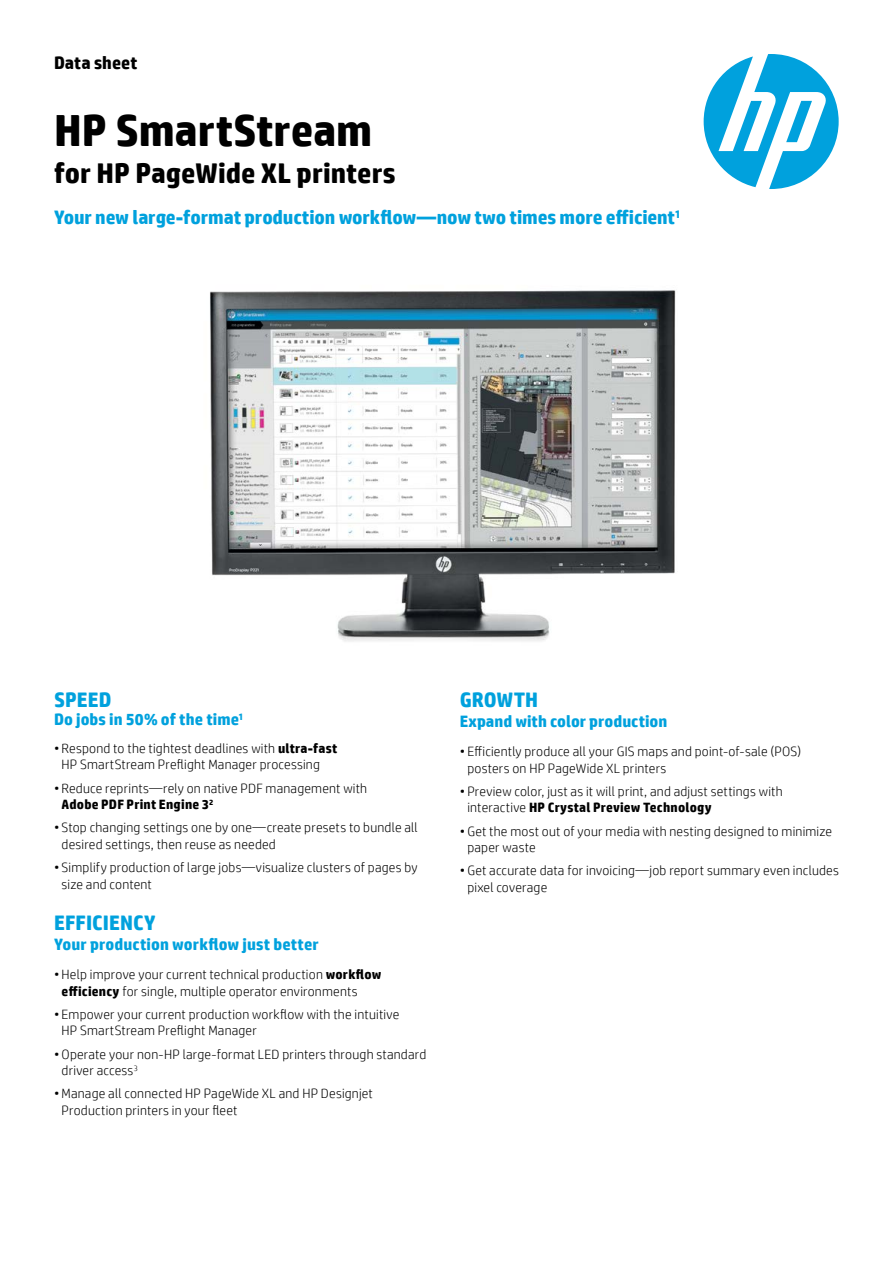
<style>
.page{position:relative;width:893px;height:1263px;background:#fff}
.page>*{position:absolute;margin:0;border:0;box-sizing:border-box;transform-origin:0 0}
.t1{font:700 45px "HP Simplified";color:#000}
.t2{font:700 28.5px "HP Simplified";color:#000}
.t3{font:700 21px "HP Simplified";letter-spacing:.005em;color:#00a1dd}
.t4{font:700 19.5px "HP Simplified";letter-spacing:-.01em;color:#00a1dd}
.t5{font:700 18px "HP Simplified";color:#000}
.t6{font:700 16.5px "HP Simplified";letter-spacing:.005em;color:#00a1dd}
.t7{font:300 13.5px/16.5px "HP Simplified";letter-spacing:.015em;color:#000}
.s1{font-weight:700}
</style>
<div class="page">
<img style="left:210px;top:290px;width:466px;height:352px">
<svg style="left:704px;top:54px;width:135px;height:135px"></svg>
<h3 class="t5" style="left:54px;top:51px;width:85px">Data sheet</h3>
<h1 class="t1" style="left:54px;top:101px;width:320px">HP SmartStream</h1>
<h2 class="t2" style="left:54px;top:155px;width:343px">for HP PageWide XL printers</h2>
<h3 class="t4" style="left:54px;top:205px;width:628px">Your new large-format production workflow—now two times more efficient<sup>1</sup></h3>
<h3 class="t3" style="left:54px;top:686px;width:59px">SPEED</h3>
<p class="t6" style="left:54px;top:708px;width:191px">Do jobs in 50% of the time<sup>1</sup></p>
<p class="t7" style="left:62px;top:739px;width:277px;text-indent:-8px">• Respond to the tightest deadlines with <span class="s1">ultra-fast<br></span>HP SmartStream Preflight Manager processing</p>
<p class="t7" style="left:62px;top:779px;width:307px;text-indent:-8px">• Reduce reprints—rely on native PDF management with<br><span class="s1">Adobe PDF Print Engine 3</span><sup>2</sup></p>
<p class="t7" style="left:62px;top:819px;width:358px;text-indent:-8px">• Stop changing settings one by one—create presets to bundle all desired settings, then reuse as needed</p>
<p class="t7" style="left:62px;top:859px;width:358px;text-indent:-8px">• Simplify production of large jobs—visualize clusters of pages by size and content</p>
<h3 class="t3" style="left:54px;top:909px;width:103px">EFFICIENCY</h3>
<p class="t6" style="left:54px;top:933px;width:266px">Your production workflow just better</p>
<p class="t7" style="left:62px;top:966px;width:321px;text-indent:-8px">• Help improve your current technical production <span class="s1">workflow efficiency</span> for single, multiple operator environments</p>
<p class="t7" style="left:62px;top:1005px;width:339px;text-indent:-8px">• Empower your current production workflow with the intuitive<br>HP SmartStream Preflight Manager</p>
<p class="t7" style="left:62px;top:1045px;width:366px;text-indent:-8px">• Operate your non-HP large-format LED printers through standard driver access<sup>3</sup></p>
<p class="t7" style="left:62px;top:1085px;width:313px;text-indent:-8px">• Manage all connected HP PageWide XL and HP Designjet<br>Production printers in your fleet</p>
<h3 class="t3" style="left:460px;top:686px;width:80px">GROWTH</h3>
<p class="t6" style="left:460px;top:710px;width:209px">Expand with color production</p>
<p class="t7" style="left:467px;top:743px;width:335px;text-indent:-8px">• Efficiently produce all your GIS maps and point-of-sale (POS) posters on HP PageWide XL printers</p>
<p class="t7" style="left:467px;top:782px;width:317px;text-indent:-8px">• Preview color, just as it will print, and adjust settings with interactive <span class="s1">HP Crystal Preview Technology</span></p>
<p class="t7" style="left:467px;top:822px;width:366px;text-indent:-8px">• Get the most out of your media with nesting designed to minimize paper waste</p>
<p class="t7" style="left:467px;top:862px;width:373px;text-indent:-8px">• Get accurate data for invoicing—job report summary even includes pixel coverage</p>
</div>
